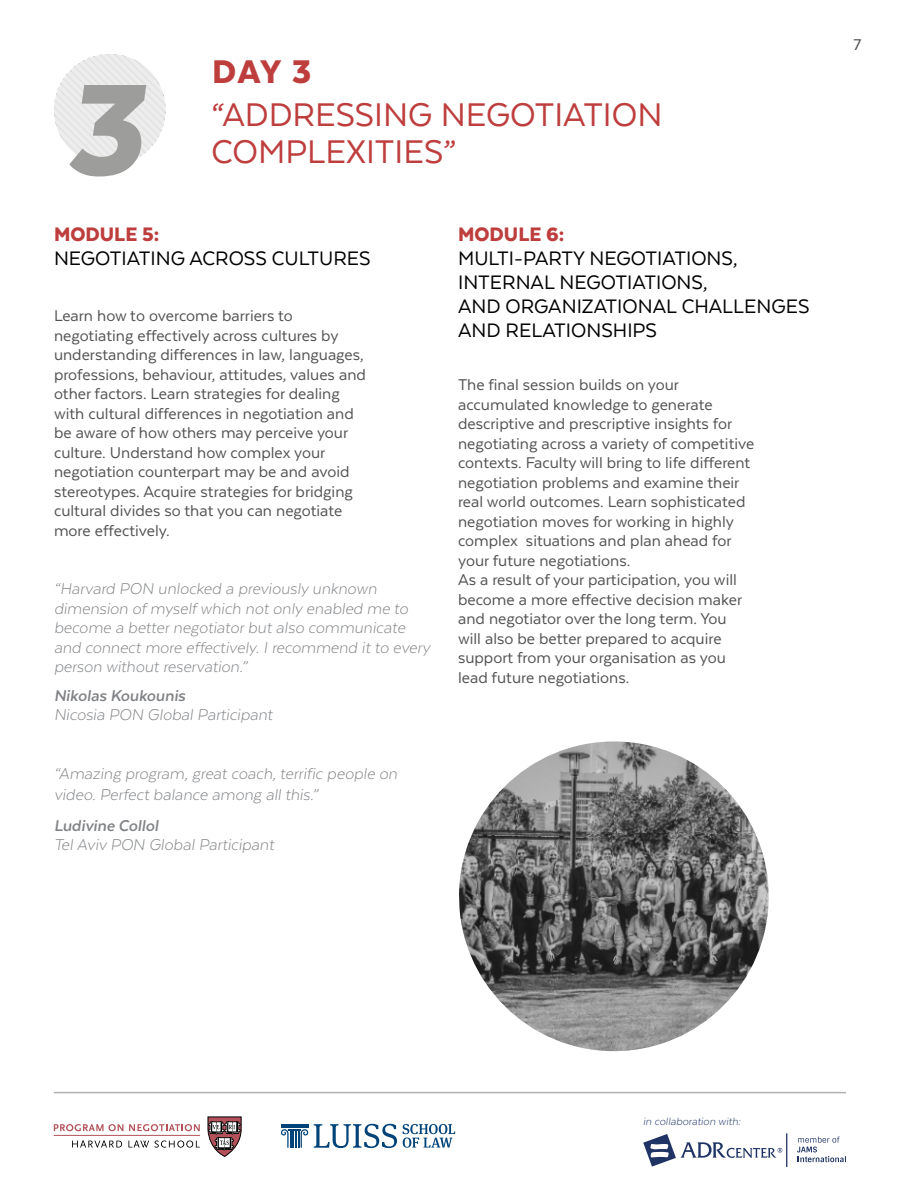
<style>
.page{position:relative;width:900px;height:1200px;background:#fff}
.page>*{position:absolute;margin:0;border:0;box-sizing:border-box;transform-origin:0 0}
.t1{font:italic 900 149.1px "Texta Alt";color:#9d9d9c}
.t2{font:37.8px/37.8px "Texta";color:#be3e3e}
.t3{font:900 37.8px "Texta Alt";color:#be3e3e}
.t4{font:22.5px/24px "Texta";color:#000}
.t5{font:900 22.5px "Texta Alt";color:#be3e3e}
.t6{font:18px/19.5px "Texta";color:#525252}
.t7{font:italic 300 18px/19.5px "Texta Alt";color:#808285}
.t8{font:italic 700 18px "Texta Alt";color:#808285}
.t9{font:italic 300 12.15px "Texta Alt";color:#1e3367}
</style>
<div class="page">
<svg style="left:314px;top:1124px;width:83px;height:24px"></svg>
<svg style="left:281px;top:1124px;width:27px;height:24px"></svg>
<svg style="left:403px;top:1124px;width:52px;height:24px"></svg>
<hr style="left:54px;top:1135px;width:146px;height:1px;background:#b3525a">
<svg style="left:54px;top:1124px;width:69px;height:7px"></svg>
<svg style="left:129px;top:1124px;width:71px;height:7px"></svg>
<svg style="left:72px;top:1140px;width:50px;height:8px"></svg>
<svg style="left:128px;top:1140px;width:72px;height:8px"></svg>
<svg style="left:208px;top:1117px;width:33px;height:40px"></svg>
<hr style="left:786px;top:1133px;width:1px;height:34px;background:#1f3464">
<svg style="left:797px;top:1137px;width:49px;height:25px"></svg>
<svg style="left:643px;top:1134px;width:139px;height:33px"></svg>
<div style="left:677px;top:1159px;width:104px;height:11px;background:#fff"></div>
<hr style="left:54px;top:1092px;width:792px;height:1px;background:#b3b2b2">
<img style="left:54px;top:54px;width:112px;height:112px">
<img style="left:459px;top:741px;width:310px;height:310px;border-radius:155px">
<h1 class="t1" style="left:65px;top:52px;width:79px">3</h1>
<h2 class="t3" style="left:212px;top:52px;width:101px">DAY 3</h2>
<h2 class="t2" style="left:212px;top:95px;width:453px">“ADDRESSING NEGOTIATION<br>COMPLEXITIES”</h2>
<p class="t5" style="left:54px;top:222px;width:107px">MODULE 5:</p>
<p class="t4" style="left:54px;top:246px;width:318px">NEGOTIATING ACROSS CULTURES</p>
<p class="t6" style="left:54px;top:306px;width:313px">Learn how to overcome barriers to negotiating effectively across cultures by understanding differences in law, languages, professions, behaviour, attitudes, values and other factors. Learn strategies for dealing with cultural differences in negotiation and be aware of how others may perceive your culture. Understand how complex your negotiation counterpart may be and avoid stereotypes. Acquire strategies for bridging cultural divides so that you can negotiate more effectively.</p>
<p class="t7" style="left:54px;top:579px;width:377px">“Harvard PON unlocked a previously unknown dimension of myself which not only enabled me to become a better negotiator but also communicate and connect more effectively. I recommend it to every person without reservation.”</p>
<p class="t8" style="left:54px;top:686px;width:133px">Nikolas Koukounis</p>
<p class="t7" style="left:54px;top:705px;width:220px">Nicosia PON Global Participant</p>
<p class="t7" style="left:54px;top:762px;width:345px;line-height:21.6px">“Amazing program, great coach, terrific people on video. Perfect balance among all this.”</p>
<p class="t8" style="left:54px;top:816px;width:106px">Ludivine Collol</p>
<p class="t7" style="left:54px;top:835px;width:222px">Tel Aviv PON Global Participant</p>
<p class="t5" style="left:458px;top:222px;width:108px">MODULE 6:</p>
<p class="t4" style="left:458px;top:246px;width:353px">MULTI-PARTY NEGOTIATIONS,<br>INTERNAL NEGOTIATIONS,<br>AND ORGANIZATIONAL CHALLENGES<br>AND RELATIONSHIPS</p>
<p class="t6" style="left:458px;top:375px;width:298px">The final session builds on your accumulated knowledge to generate descriptive and prescriptive insights for negotiating across a variety of competitive contexts. Faculty will bring to life different negotiation problems and examine their real world outcomes. Learn sophisticated negotiation moves for working in highly complex situations and plan ahead for your future negotiations.<br>As a result of your participation, you will become a more effective decision maker and negotiator over the long term. You<br>will also be better prepared to acquire support from your organisation as you lead future negotiations.</p>
<p class="t6" style="left:854px;top:34px;width:9px">7</p>
<p class="t9" style="left:643px;top:1115px;width:99px">in collaboration with:</p>
</div>
